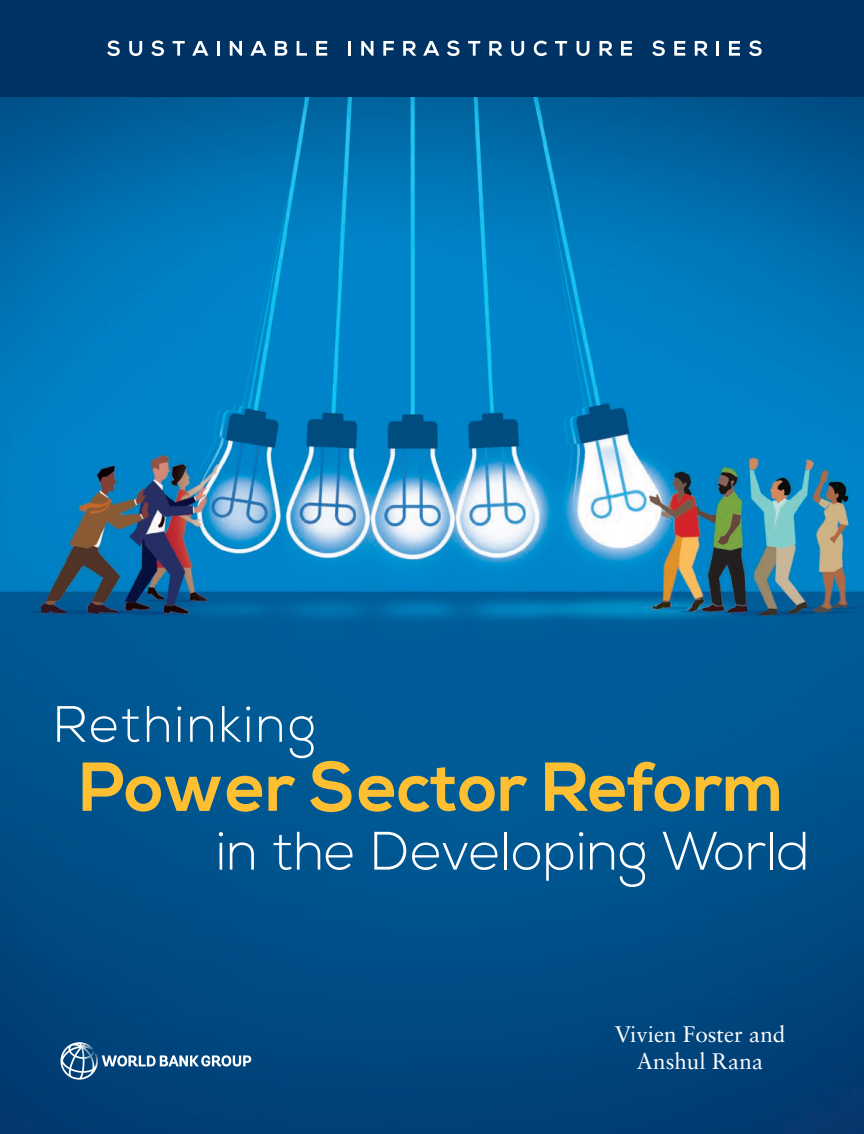
<style>
.page{position:relative;width:864px;height:1134px;background:#fff}
.page>*{position:absolute;margin:0;border:0;box-sizing:border-box;transform-origin:0 0}
.t1{font:700 69px "Nexa";color:#febf33}
.t2{font:300 54px "Nexa";color:#fff}
.t3{font:300 51px "Nexa";letter-spacing:.05em;color:#fff}
.t4{font:22.5px/27px "Sabon LT Std";color:#fff;text-align:center}
</style>
<div class="page">
<img style="left:0;top:96px;width:864px;height:1038px">
<div style="left:0;top:0;width:864px;height:96px;background:#003363"></div>
<svg style="left:107px;top:40px;width:13px;height:16px"></svg>
<svg style="left:129px;top:41px;width:13px;height:15px"></svg>
<svg style="left:151px;top:40px;width:13px;height:16px"></svg>
<svg style="left:173px;top:41px;width:12px;height:15px"></svg>
<svg style="left:192px;top:41px;width:16px;height:15px"></svg>
<hr style="left:217px;top:41px;width:3px;height:15px;background:#fff">
<svg style="left:230px;top:41px;width:12px;height:15px"></svg>
<svg style="left:250px;top:41px;width:17px;height:15px"></svg>
<svg style="left:275px;top:41px;width:12px;height:15px"></svg>
<svg style="left:297px;top:41px;width:10px;height:15px"></svg>
<svg style="left:316px;top:41px;width:11px;height:15px"></svg>
<hr style="left:348px;top:41px;width:3px;height:15px;background:#fff">
<svg style="left:361px;top:41px;width:12px;height:15px"></svg>
<svg style="left:383px;top:41px;width:11px;height:15px"></svg>
<svg style="left:403px;top:41px;width:13px;height:15px"></svg>
<svg style="left:423px;top:41px;width:16px;height:15px"></svg>
<svg style="left:447px;top:40px;width:13px;height:16px"></svg>
<svg style="left:468px;top:41px;width:12px;height:15px"></svg>
<svg style="left:489px;top:41px;width:13px;height:15px"></svg>
<svg style="left:511px;top:41px;width:13px;height:15px"></svg>
<svg style="left:534px;top:41px;width:13px;height:15px"></svg>
<svg style="left:555px;top:41px;width:12px;height:15px"></svg>
<svg style="left:577px;top:41px;width:12px;height:15px"></svg>
<svg style="left:600px;top:41px;width:13px;height:15px"></svg>
<svg style="left:621px;top:41px;width:11px;height:15px"></svg>
<svg style="left:652px;top:40px;width:13px;height:16px"></svg>
<svg style="left:674px;top:41px;width:11px;height:15px"></svg>
<svg style="left:695px;top:41px;width:13px;height:15px"></svg>
<hr style="left:716px;top:41px;width:3px;height:15px;background:#fff">
<svg style="left:729px;top:41px;width:11px;height:15px"></svg>
<svg style="left:749px;top:40px;width:13px;height:16px"></svg>
<svg style="left:60px;top:1042px;width:191px;height:38px;background:#2d6492"></svg>
<h3 class="t3" style="left:54px;top:695px;width:263px">Rethinking</h3>
<h1 class="t1" style="left:79px;top:747px;width:707px">Power Sector Reform</h1>
<h2 class="t2" style="left:217px;top:820px;width:595px">in the Developing World</h2>
<p class="t4" style="left:615px;top:1021px;width:172px">Vivien Foster and<br>Anshul Rana</p>
</div>
